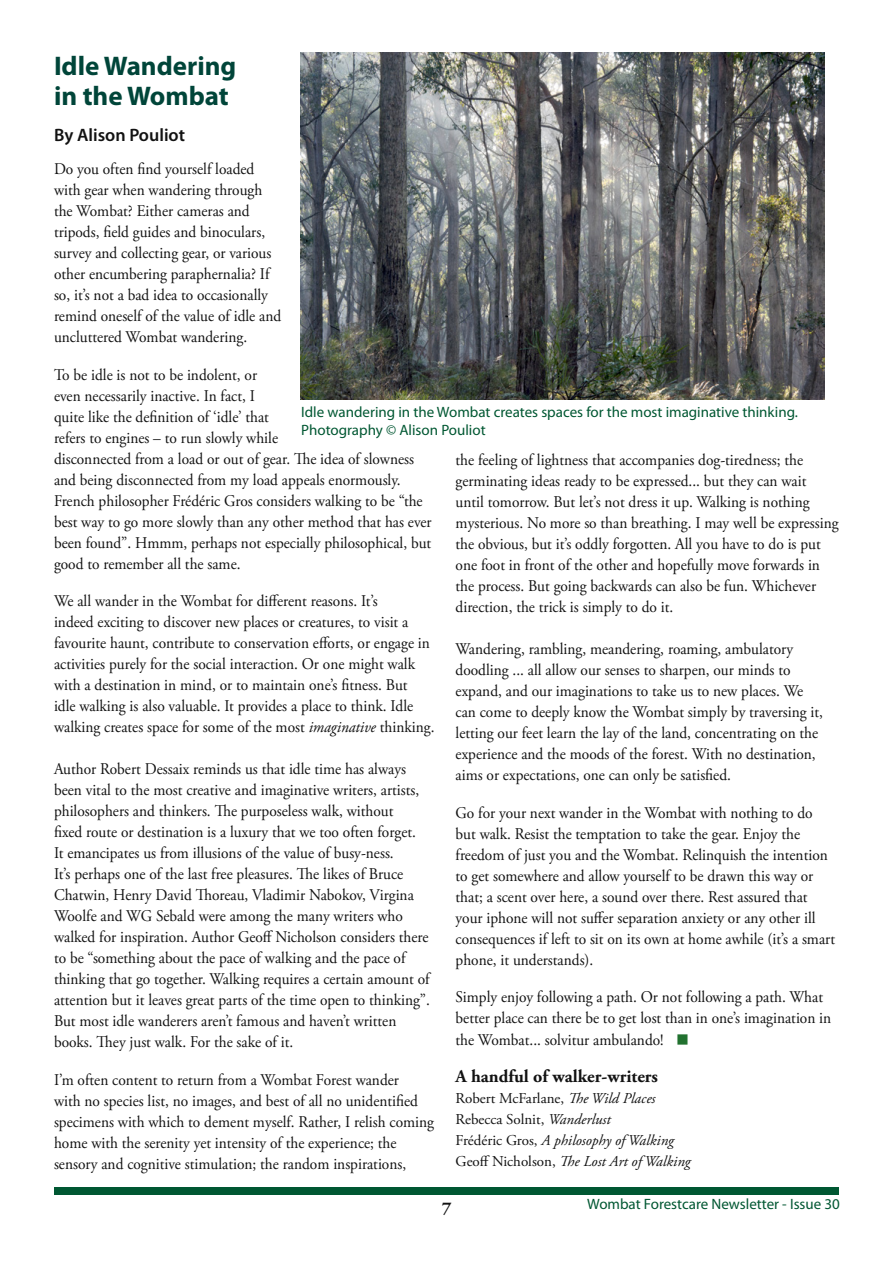
<style>
.page{position:relative;width:893px;height:1263px;background:#fff}
.page>*{position:absolute;margin:0;border:0;box-sizing:border-box;transform-origin:0 0}
.t1{font:700 27px/30px "Myriad Pro";color:#004539}
.t2{font:700 18px "Adobe Garamond Pro";color:#121212}
.t3{font:600 18px "Myriad Pro";color:#121212}
.t4{font:16.35px/21px "Adobe Garamond Pro";color:#121212;scale:.94 1}
.t5{font:15px/18px "Myriad Pro";color:#005732}
.t6{font:italic 15px/21px "Adobe Garamond Pro";color:#121212}
.s1{font-style:italic}
.s2{color:#21712f}
.s3{font-style:normal}
</style>
<div class="page">
<div style="left:55px;top:1187px;width:784px;height:7px;background:#005732"></div>
<img style="left:301px;top:53px;width:523px;height:347px">
<h1 class="t1" style="left:54px;top:50px;width:184px">Idle Wandering in the Wombat</h1>
<p class="t3" style="left:54px;top:123px;width:133px">By Alison Pouliot</p>
<p class="t4" style="left:54px;top:159px;width:243px">Do you often find yourself loaded with gear when wandering through the Wombat? Either cameras and tripods, field guides and binoculars, survey and collecting gear, or various other encumbering paraphernalia? If so, it’s not a bad idea to occasionally remind oneself of the value of idle and uncluttered Wombat wandering.</p>
<p class="t4" style="left:54px;top:364px;width:403px">To be idle is not to be indolent, or<br>even necessarily inactive. In fact, I<br>quite like the definition of ‘idle’ that<br>refers to engines – to run slowly while<br>disconnected from a load or out of gear. The idea of slowness and being disconnected from my load appeals enormously.<br>French philosopher Frédéric Gros considers walking to be “the best way to go more slowly than any other method that has ever been found”. Hmmm, perhaps not especially philosophical, but good to remember all the same.</p>
<p class="t4" style="left:54px;top:591px;width:406px">We all wander in the Wombat for different reasons. It’s<br>indeed exciting to discover new places or creatures, to visit a favourite haunt, contribute to conservation efforts, or engage in activities purely for the social interaction. Or one might walk with a destination in mind, or to maintain one’s fitness. But<br>idle walking is also valuable. It provides a place to think. Idle walking creates space for some of the most <span class="s1">imaginative</span> thinking.</p>
<p class="t4" style="left:54px;top:759px;width:401px">Author Robert Dessaix reminds us that idle time has always been vital to the most creative and imaginative writers, artists, philosophers and thinkers. The purposeless walk, without<br>fixed route or destination is a luxury that we too often forget.<br>It emancipates us from illusions of the value of busy-ness.<br>It’s perhaps one of the last free pleasures. The likes of Bruce Chatwin, Henry David Thoreau, Vladimir Nabokov, Virgina Woolfe and WG Sebald were among the many writers who walked for inspiration. Author Geoff Nicholson considers there to be “something about the pace of walking and the pace of thinking that go together. Walking requires a certain amount of attention but it leaves great parts of the time open to thinking”.<br>But most idle wanderers aren’t famous and haven’t written books. They just walk. For the sake of it.</p>
<p class="t4" style="left:54px;top:1070px;width:406px">I’m often content to return from a Wombat Forest wander<br>with no species list, no images, and best of all no unidentified specimens with which to dement myself. Rather, I relish coming home with the serenity yet intensity of the experience; the sensory and cognitive stimulation; the random inspirations,</p>
<p class="t5" style="left:301px;top:403px;width:498px">Idle wandering in the Wombat creates spaces for the most imaginative thinking.<br>Photography © Alison Pouliot</p>
<p class="t4" style="left:456px;top:450px;width:409px">the feeling of lightness that accompanies dog-tiredness; the germinating ideas ready to be expressed... but they can wait until tomorrow. But let’s not dress it up. Walking is nothing mysterious. No more so than breathing. I may well be expressing the obvious, but it’s oddly forgotten. All you have to do is put one foot in front of the other and hopefully move forwards in the process. But going backwards can also be fun. Whichever direction, the trick is simply to do it.</p>
<p class="t4" style="left:456px;top:639px;width:392px">Wandering, rambling, meandering, roaming, ambulatory doodling ... all allow our senses to sharpen, our minds to expand, and our imaginations to take us to new places. We can come to deeply know the Wombat simply by traversing it, letting our feet learn the lay of the land, concentrating on the experience and the moods of the forest. With no destination, aims or expectations, one can only be satisfied.</p>
<p class="t4" style="left:456px;top:803px;width:405px">Go for your next wander in the Wombat with nothing to do but walk. Resist the temptation to take the gear. Enjoy the freedom of just you and the Wombat. Relinquish the intention to get somewhere and allow yourself to be drawn this way or that; a scent over here, a sound over there. Rest assured that your iphone will not suffer separation anxiety or any other ill consequences if left to sit on its own at home awhile (it’s a smart phone, it understands).</p>
<p class="t4" style="left:456px;top:987px;width:401px">Simply enjoy following a path. Or not following a path. What better place can there be to get lost than in one’s imagination in the Wombat... solvitur ambulando! <span class="s2">■</span></p>
<p class="t2" style="left:456px;top:1065px;width:204px">A handful of walker-writers</p>
<p class="t6" style="left:456px;top:1088px;width:237px"><span class="s3">Robert McFarlane,</span> The Wild Places <span class="s3">Rebecca Solnit,</span> Wanderlust<br><span class="s3">Frédéric Gros,</span> A philosophy of Walking <span class="s3">Geoff Nicholson,</span> The Lost Art of Walking</p>
<p class="t2" style="left:442px;top:1198px;width:11px">7</p>
<p class="t5" style="left:587px;top:1195px;width:254px">Wombat Forestcare Newsletter - Issue 30</p>
</div>
